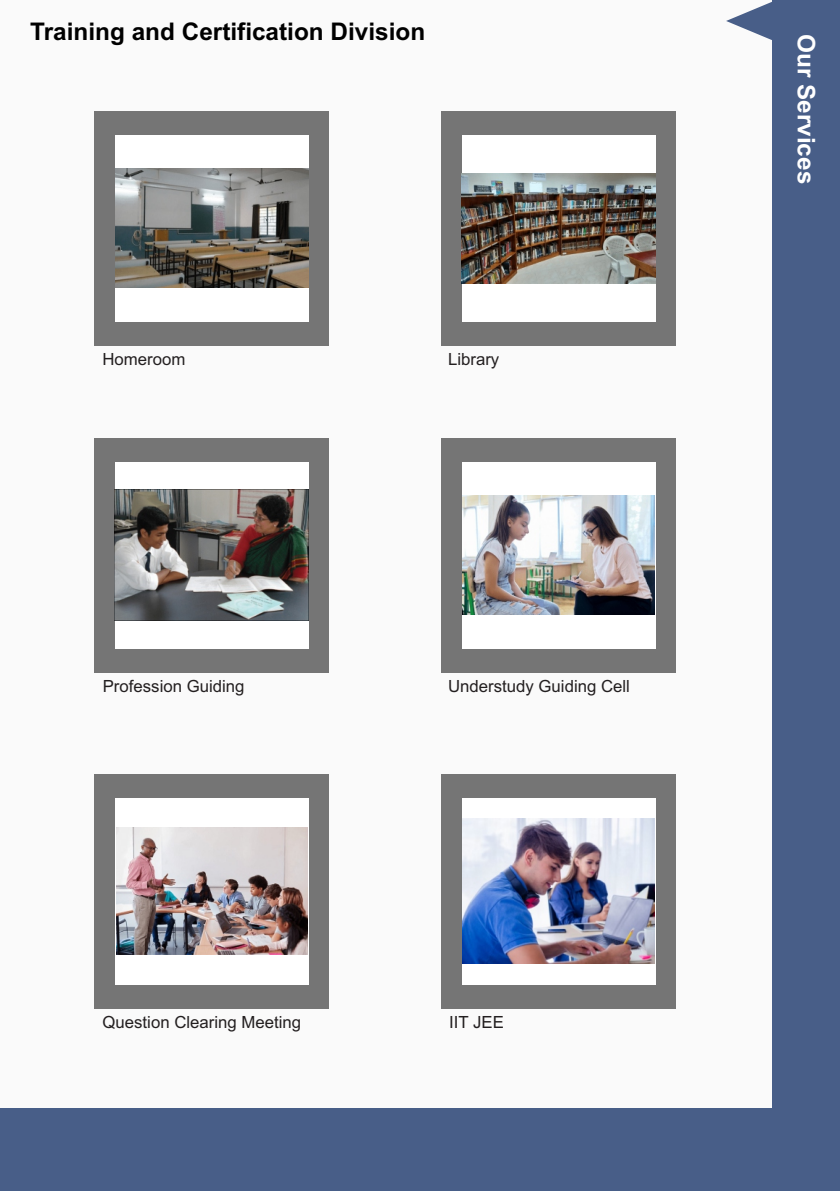
<style>
.page{position:relative;width:840px;height:1191px;background:#fff}
.page>*{position:absolute;margin:0;border:0;box-sizing:border-box;transform-origin:0 0}
.t1{font:700 24.4px "Arial";color:#000}
.t2{font:700 24.2px "Arial";color:#fff}
.t3{font:16.8px "Arial";color:#231f20}
</style>
<div class="page">
<div style="left:0;top:1107px;width:839px;height:84px;background:#485e88"></div>
<div style="left:0;top:0;width:839px;height:1107px;background:#fafafa"></div>
<div style="left:771px;top:0;width:68px;height:1107px;background:#485e88"></div>
<svg style="left:726px;top:0;width:46px;height:42px"></svg>
<div style="left:441px;top:111px;width:234px;height:235px;background:#757575"></div>
<div style="left:95px;top:111px;width:234px;height:235px;background:#757575"></div>
<div style="left:441px;top:438px;width:234px;height:235px;background:#757575"></div>
<div style="left:115px;top:135px;width:193px;height:186px;background:#fff"></div>
<div style="left:461px;top:135px;width:194px;height:186px;background:#fff"></div>
<div style="left:461px;top:462px;width:194px;height:186px;background:#fff"></div>
<div style="left:95px;top:438px;width:234px;height:235px;background:#757575"></div>
<div style="left:115px;top:462px;width:193px;height:186px;background:#fff"></div>
<div style="left:95px;top:773px;width:234px;height:235px;background:#757575"></div>
<div style="left:115px;top:798px;width:193px;height:186px;background:#fff"></div>
<div style="left:441px;top:773px;width:234px;height:235px;background:#757575"></div>
<div style="left:461px;top:798px;width:194px;height:186px;background:#fff"></div>
<img style="left:116px;top:169px;width:192px;height:118px">
<img style="left:461px;top:173px;width:194px;height:110px">
<img style="left:115px;top:490px;width:194px;height:131px">
<img style="left:462px;top:496px;width:192px;height:119px">
<img style="left:116px;top:827px;width:191px;height:127px">
<img style="left:462px;top:819px;width:192px;height:144px">
<h1 class="t1" style="left:30px;top:22px;width:396px">Training and Certification Division</h1>
<p class="t3" style="left:102px;top:352px;width:84px">Homeroom</p>
<p class="t3" style="left:448px;top:352px;width:53px">Library</p>
<p class="t3" style="left:103px;top:680px;width:143px">Profession Guiding</p>
<p class="t3" style="left:448px;top:679px;width:183px">Understudy Guiding Cell</p>
<p class="t3" style="left:102px;top:1015px;width:200px">Question Clearing Meeting</p>
<p class="t3" style="left:449px;top:1015px;width:56px">IIT JEE</p>
<h2 class="t2" style="left:814px;top:34px;width:152px;rotate:90deg">Our Services</h2>
</div>
